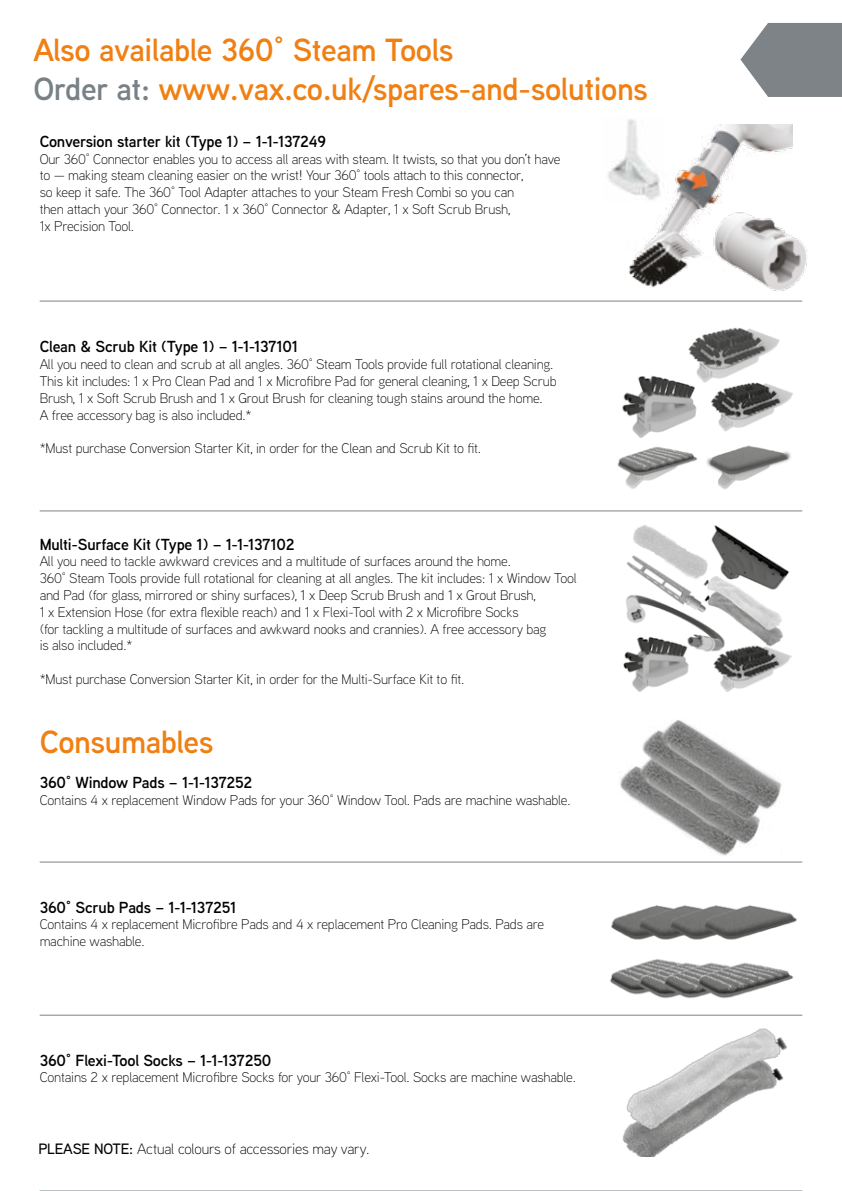
<style>
.page{position:relative;width:842px;height:1191px;background:#fff}
.page>*{position:absolute;margin:0;border:0;box-sizing:border-box;transform-origin:0 0}
.t1{font:600 32px/38.4px "Vax Aaux Next";letter-spacing:-.015em;color:#f08013}
.t2{font:600 16px "Vax Aaux Next";letter-spacing:-.015em;color:#000}
.t3{font:300 15px "Vax Aaux Next";letter-spacing:-.015em;color:#000}
.t4{font:300 14px/16.8px "Vax Aaux Next";letter-spacing:-.015em;color:#000}
.s1{color:#778186}
.s2{font-weight:500}
</style>
<div class="page">
<svg style="left:740px;top:23px;width:102px;height:74px;background:#8f9496"></svg>
<hr style="left:40px;top:300px;width:762px;height:1px;background:#7d8386">
<hr style="left:40px;top:510px;width:762px;height:1px;background:#7d8386">
<hr style="left:40px;top:861px;width:762px;height:1px;background:#7d8386">
<hr style="left:40px;top:1014px;width:762px;height:1px;background:#7d8386">
<hr style="left:40px;top:1190px;width:762px;height:1px;background:#7d8386">
<img style="left:617px;top:327px;width:176px;height:163px">
<img style="left:623px;top:525px;width:168px;height:167px">
<img style="left:619px;top:720px;width:163px;height:136px">
<img style="left:610px;top:905px;width:187px;height:94px">
<img style="left:622px;top:1028px;width:165px;height:129px">
<img style="left:628px;top:125px;width:165px;height:163px">
<img style="left:697px;top:203px;width:110px;height:88px">
<img style="left:608px;top:119px;width:57px;height:82px">
<h1 class="t1" style="left:33px;top:30px;width:616px">Also available 360° Steam Tools<br><span class="s1">Order at:</span> www.vax.co.uk/spares-and-solutions</h1>
<p class="t2" style="left:40px;top:130px;width:288px">Conversion starter kit (Type 1) – 1-1-137249</p>
<p class="t4" style="left:40px;top:150px;width:522px">Our 360° Connector enables you to access all areas with steam. It twists, so that you don’t have to — making steam cleaning easier on the wrist! Your 360° tools attach to this connector,<br>so keep it safe. The 360° Tool Adapter attaches to your Steam Fresh Combi so you can<br>then attach your 360° Connector. 1 x 360° Connector &amp; Adapter, 1 x Soft Scrub Brush,<br>1x Precision Tool.</p>
<p class="t2" style="left:40px;top:336px;width:260px">Clean &amp; Scrub Kit (Type 1) – 1-1-137101</p>
<p class="t4" style="left:40px;top:355px;width:518px">All you need to clean and scrub at all angles. 360° Steam Tools provide full rotational cleaning.<br>This kit includes: 1 x Pro Clean Pad and 1 x Microfibre Pad for general cleaning, 1 x Deep Scrub Brush, 1 x Soft Scrub Brush and 1 x Grout Brush for cleaning tough stains around the home.<br>A free accessory bag is also included.*</p>
<p class="t4" style="left:40px;top:439px;width:443px">*Must purchase Conversion Starter Kit, in order for the Clean and Scrub Kit to fit.</p>
<p class="t2" style="left:40px;top:533px;width:256px">Multi-Surface Kit (Type 1) – 1-1-137102</p>
<p class="t4" style="left:40px;top:552px;width:539px">All you need to tackle awkward crevices and a multitude of surfaces around the home.<br>360° Steam Tools provide full rotational for cleaning at all angles. The kit includes: 1 x Window Tool and Pad (for glass, mirrored or shiny surfaces), 1 x Deep Scrub Brush and 1 x Grout Brush,<br>1 x Extension Hose (for extra flexible reach) and 1 x Flexi-Tool with 2 x Microfibre Socks<br>(for tackling a multitude of surfaces and awkward nooks and crannies). A free accessory bag<br>is also included.*</p>
<p class="t4" style="left:40px;top:670px;width:426px">*Must purchase Conversion Starter Kit, in order for the Multi-Surface Kit to fit.</p>
<h1 class="t1" style="left:40px;top:722px;width:175px">Consumables</h1>
<p class="t2" style="left:40px;top:771px;width:214px">360° Window Pads – 1-1-137252</p>
<p class="t4" style="left:40px;top:790px;width:532px">Contains 4 x replacement Window Pads for your 360° Window Tool. Pads are machine washable.</p>
<p class="t2" style="left:40px;top:895px;width:198px">360° Scrub Pads – 1-1-137251</p>
<p class="t4" style="left:40px;top:915px;width:506px">Contains 4 x replacement Microfibre Pads and 4 x replacement Pro Cleaning Pads. Pads are machine washable.</p>
<p class="t2" style="left:40px;top:1049px;width:233px">360° Flexi-Tool Socks – 1-1-137250</p>
<p class="t4" style="left:40px;top:1068px;width:538px">Contains 2 x replacement Microfibre Socks for your 360° Flexi-Tool. Socks are machine washable.</p>
<p class="t3" style="left:38px;top:1139px;width:333px"><span class="s2">PLEASE NOTE:</span> Actual colours of accessories may vary.</p>
</div>
